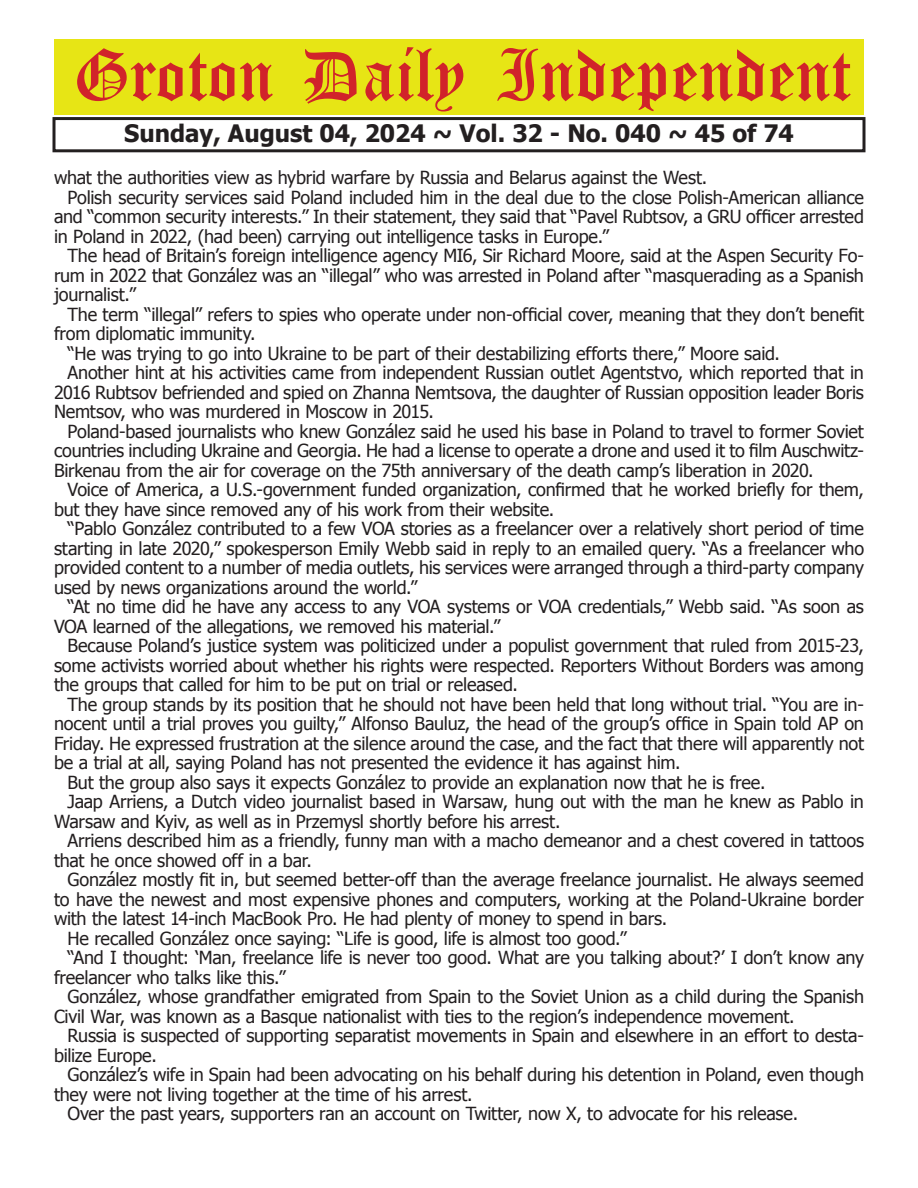
<style>
.page{position:relative;width:918px;height:1188px;background:#fff}
.page>*{position:absolute;margin:0;border:0;box-sizing:border-box;transform-origin:0 0}
.t1{font:54px "Old English Five";color:#d1232a}
.t2{font:700 24px "Tahoma";color:#231f20}
.t3{font:18px "Tahoma";letter-spacing:-.01em;color:#231f20}
</style>
<div class="page">
<div style="left:52px;top:117px;width:814px;height:35px;border:3px solid #231f20"></div>
<div style="left:54px;top:40px;width:810px;height:75px;background:#e7e515"></div>
<h1 class="t1" style="left:73px;top:50px;width:779px">Groton Daily Independent</h1>
<h2 class="t2" style="left:124px;top:116px;width:671px">Sunday, August 04, 2024 ~ Vol. 32 - No. 040 ~ 45 of 74</h2>
<p class="t3" style="left:54px;top:166px;width:655px">what the authorities view as hybrid warfare by Russia and Belarus against the West.</p>
<p class="t3" style="left:68px;top:185px;width:798px">Polish security services said Poland included him in the deal due to the close Polish-American alliance</p>
<p class="t3" style="left:54px;top:205px;width:812px">and “common security interests.” In their statement, they said that “Pavel Rubtsov, a GRU officer arrested</p>
<p class="t3" style="left:54px;top:224px;width:557px">in Poland in 2022, (had been) carrying out intelligence tasks in Europe.”</p>
<p class="t3" style="left:68px;top:244px;width:798px">The head of Britain’s foreign intelligence agency MI6, Sir Richard Moore, said at the Aspen Security Fo-</p>
<p class="t3" style="left:54px;top:263px;width:812px">rum in 2022 that González was an “illegal” who was arrested in Poland after “masquerading as a Spanish</p>
<p class="t3" style="left:54px;top:283px;width:84px">journalist.”</p>
<p class="t3" style="left:68px;top:302px;width:798px">The term “illegal” refers to spies who operate under non-official cover, meaning that they don’t benefit</p>
<p class="t3" style="left:54px;top:322px;width:203px">from diplomatic immunity.</p>
<p class="t3" style="left:68px;top:341px;width:714px">“He was trying to go into Ukraine to be part of their destabilizing efforts there,” Moore said.</p>
<p class="t3" style="left:68px;top:361px;width:798px">Another hint at his activities came from independent Russian outlet Agentstvo, which reported that in</p>
<p class="t3" style="left:54px;top:380px;width:812px">2016 Rubtsov befriended and spied on Zhanna Nemtsova, the daughter of Russian opposition leader Boris</p>
<p class="t3" style="left:54px;top:400px;width:382px">Nemtsov, who was murdered in Moscow in 2015.</p>
<p class="t3" style="left:68px;top:419px;width:798px">Poland-based journalists who knew González said he used his base in Poland to travel to former Soviet</p>
<p class="t3" style="left:54px;top:439px;width:811px">countries including Ukraine and Georgia. He had a license to operate a drone and used it to film Auschwitz-</p>
<p class="t3" style="left:54px;top:458px;width:761px">Birkenau from the air for coverage on the 75th anniversary of the death camp’s liberation in 2020.</p>
<p class="t3" style="left:68px;top:478px;width:798px">Voice of America, a U.S.-government funded organization, confirmed that he worked briefly for them,</p>
<p class="t3" style="left:54px;top:497px;width:502px">but they have since removed any of his work from their website.</p>
<p class="t3" style="left:68px;top:517px;width:798px">“Pablo González contributed to a few VOA stories as a freelancer over a relatively short period of time</p>
<p class="t3" style="left:54px;top:536px;width:812px">starting in late 2020,” spokesperson Emily Webb said in reply to an emailed query. “As a freelancer who</p>
<p class="t3" style="left:54px;top:556px;width:811px">provided content to a number of media outlets, his services were arranged through a third-party company</p>
<p class="t3" style="left:54px;top:575px;width:365px">used by news organizations around the world.”</p>
<p class="t3" style="left:68px;top:595px;width:798px">“At no time did he have any access to any VOA systems or VOA credentials,” Webb said. “As soon as</p>
<p class="t3" style="left:54px;top:614px;width:448px">VOA learned of the allegations, we removed his material.”</p>
<p class="t3" style="left:68px;top:634px;width:798px">Because Poland’s justice system was politicized under a populist government that ruled from 2015-23,</p>
<p class="t3" style="left:54px;top:653px;width:812px">some activists worried about whether his rights were respected. Reporters Without Borders was among</p>
<p class="t3" style="left:54px;top:673px;width:465px">the groups that called for him to be put on trial or released.</p>
<p class="t3" style="left:68px;top:692px;width:798px">The group stands by its position that he should not have been held that long without trial. “You are in-</p>
<p class="t3" style="left:54px;top:712px;width:811px">nocent until a trial proves you guilty,” Alfonso Bauluz, the head of the group’s office in Spain told AP on</p>
<p class="t3" style="left:54px;top:731px;width:812px">Friday. He expressed frustration at the silence around the case, and the fact that there will apparently not</p>
<p class="t3" style="left:54px;top:751px;width:628px">be a trial at all, saying Poland has not presented the evidence it has against him.</p>
<p class="t3" style="left:68px;top:770px;width:699px">But the group also says it expects González to provide an explanation now that he is free.</p>
<p class="t3" style="left:68px;top:790px;width:798px">Jaap Arriens, a Dutch video journalist based in Warsaw, hung out with the man he knew as Pablo in</p>
<p class="t3" style="left:54px;top:809px;width:508px">Warsaw and Kyiv, as well as in Przemysl shortly before his arrest.</p>
<p class="t3" style="left:68px;top:829px;width:798px">Arriens described him as a friendly, funny man with a macho demeanor and a chest covered in tattoos</p>
<p class="t3" style="left:54px;top:848px;width:259px">that he once showed off in a bar.</p>
<p class="t3" style="left:68px;top:868px;width:798px">González mostly fit in, but seemed better-off than the average freelance journalist. He always seemed</p>
<p class="t3" style="left:54px;top:887px;width:811px">to have the newest and most expensive phones and computers, working at the Poland-Ukraine border</p>
<p class="t3" style="left:54px;top:907px;width:615px">with the latest 14-inch MacBook Pro. He had plenty of money to spend in bars.</p>
<p class="t3" style="left:68px;top:926px;width:561px">He recalled González once saying: “Life is good, life is almost too good.”</p>
<p class="t3" style="left:68px;top:946px;width:798px">“And I thought: ‘Man, freelance life is never too good. What are you talking about?’ I don’t know any</p>
<p class="t3" style="left:54px;top:965px;width:233px">freelancer who talks like this.”</p>
<p class="t3" style="left:68px;top:985px;width:798px">González, whose grandfather emigrated from Spain to the Soviet Union as a child during the Spanish</p>
<p class="t3" style="left:54px;top:1004px;width:742px">Civil War, was known as a Basque nationalist with ties to the region’s independence movement.</p>
<p class="t3" style="left:68px;top:1024px;width:798px">Russia is suspected of supporting separatist movements in Spain and elsewhere in an effort to desta-</p>
<p class="t3" style="left:54px;top:1043px;width:104px">bilize Europe.</p>
<p class="t3" style="left:68px;top:1063px;width:798px">González’s wife in Spain had been advocating on his behalf during his detention in Poland, even though</p>
<p class="t3" style="left:54px;top:1082px;width:420px">they were not living together at the time of his arrest.</p>
<p class="t3" style="left:68px;top:1102px;width:732px">Over the past years, supporters ran an account on Twitter, now X, to advocate for his release.</p>
</div>
